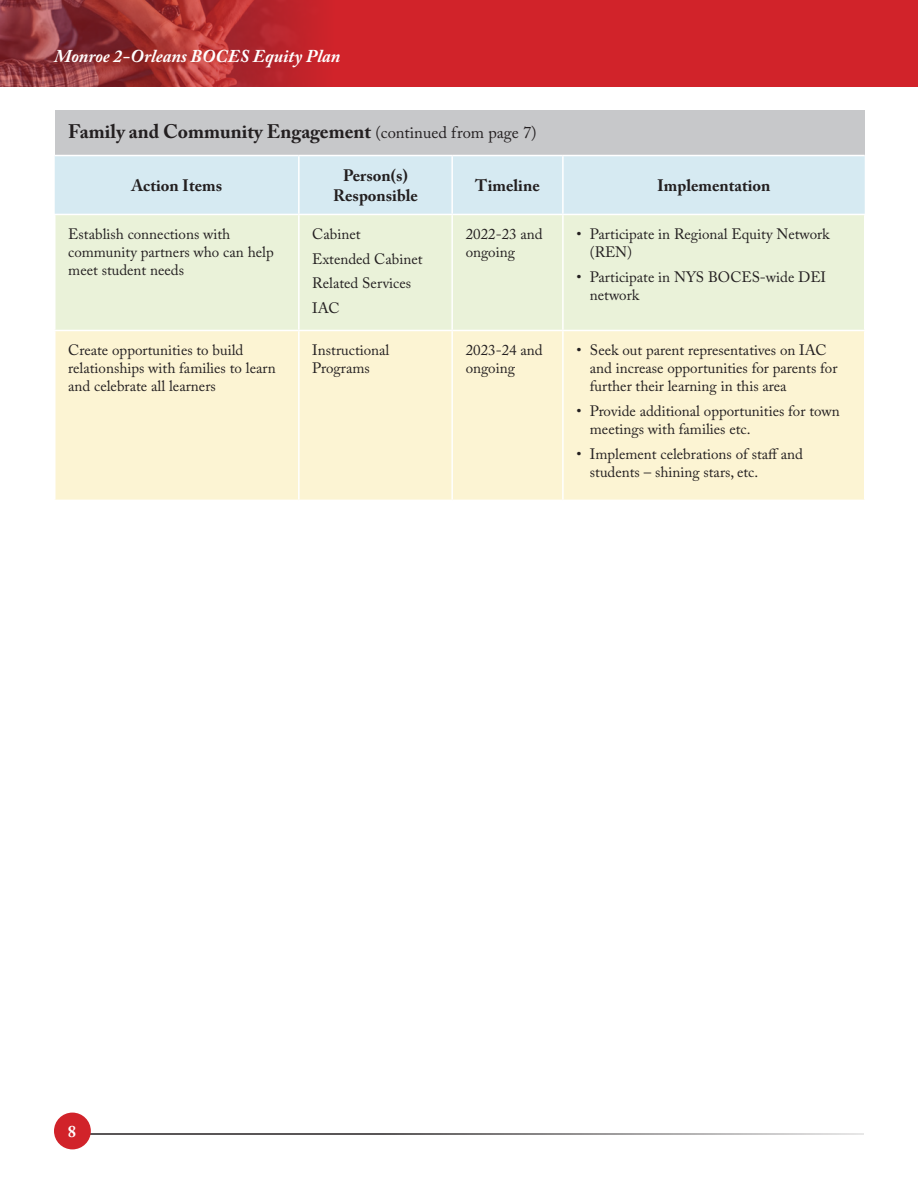
<style>
.page{position:relative;width:918px;height:1188px;background:#fff}
.page>*{position:absolute;margin:0;border:0;box-sizing:border-box;transform-origin:0 0}
.subhead_13{font:700 19.5px "Adobe Caslon Pro";color:#231f20}
.t1{font:italic 700 18px "Adobe Caslon Pro";color:#fff}
.titles{font:700 16.5px/19.8px "Adobe Caslon Pro";color:#231f20;text-align:center}
.t2{font:700 16.5px "Adobe Caslon Pro";color:#fff}
.body_2{font:15px/18px "Adobe Caslon Pro";color:#231f20}
.s1{font-weight:400;font-size:16.5px}
</style>
<div class="page">
<hr style="left:56px;top:1133px;width:808px;height:2px;background:#231f20">
<div style="left:0;top:0;width:918px;height:86px;background:#d1232a"></div>
<div style="left:54px;top:1113px;width:37px;height:36px;background:#d1232a;border-radius:50%"></div>
<img style="left:0;top:0;width:316px;height:86px">
<div style="left:55px;top:110px;width:810px;height:46px;background:#c7c8ca"></div>
<div style="left:55px;top:156px;width:810px;height:58px;background:#d6eaf2"></div>
<div style="left:56px;top:215px;width:808px;height:115px;background:#eaf2d9"></div>
<div style="left:56px;top:331px;width:808px;height:169px;background:#fcf4d3"></div>
<hr style="left:55px;top:155px;width:244px;height:1px;background:#fff">
<hr style="left:299px;top:155px;width:153px;height:1px;background:#fff">
<hr style="left:298px;top:156px;width:2px;height:58px;background:#fff">
<hr style="left:452px;top:155px;width:111px;height:1px;background:#fff">
<hr style="left:451px;top:156px;width:2px;height:58px;background:#fff">
<hr style="left:563px;top:155px;width:302px;height:1px;background:#fff">
<hr style="left:562px;top:156px;width:2px;height:58px;background:#fff">
<hr style="left:298px;top:215px;width:2px;height:115px;background:#fff">
<hr style="left:451px;top:215px;width:2px;height:115px;background:#fff">
<hr style="left:562px;top:215px;width:2px;height:115px;background:#fff">
<hr style="left:298px;top:331px;width:2px;height:169px;background:#fff">
<hr style="left:451px;top:331px;width:2px;height:169px;background:#fff">
<hr style="left:562px;top:331px;width:2px;height:169px;background:#fff">
<p class="t1" style="left:54px;top:45px;width:288px">Monroe 2-Orleans BOCES Equity Plan</p>
<p class="subhead_13" style="left:68px;top:120px;width:470px">Family and Community Engagement <span class="s1">(continued from page 7)</span></p>
<p class="titles" style="left:131px;top:175px;width:92px">Action Items</p>
<p class="titles" style="left:333px;top:166px;width:86px">Person(s)<br>Responsible</p>
<p class="titles" style="left:475px;top:175px;width:66px">Timeline</p>
<p class="titles" style="left:657px;top:175px;width:115px">Implementation</p>
<p class="body_2" style="left:68px;top:225px;width:207px">Establish connections with community partners who can help meet student needs</p>
<p class="body_2" style="left:312px;top:225px;width:50px">Cabinet</p>
<p class="body_2" style="left:466px;top:225px;width:79px">2022-23 and</p>
<p class="body_2" style="left:466px;top:243px;width:51px">ongoing</p>
<p class="body_2" style="left:590px;top:225px;width:241px;text-indent:-14px">• Participate in Regional Equity Network (REN)</p>
<p class="body_2" style="left:590px;top:268px;width:238px;text-indent:-14px">• Participate in NYS BOCES-wide DEI network</p>
<p class="body_2" style="left:312px;top:250px;width:112px">Extended Cabinet</p>
<p class="body_2" style="left:312px;top:274px;width:100px">Related Services</p>
<p class="body_2" style="left:312px;top:299px;width:29px">IAC</p>
<p class="body_2" style="left:68px;top:341px;width:209px">Create opportunities to build relationships with families to learn and celebrate all learners</p>
<p class="body_2" style="left:312px;top:341px;width:79px">Instructional<br>Programs</p>
<p class="body_2" style="left:466px;top:341px;width:79px">2023-24 and</p>
<p class="body_2" style="left:466px;top:359px;width:51px">ongoing</p>
<p class="body_2" style="left:590px;top:341px;width:249px;text-indent:-14px">• Seek out parent representatives on IAC and increase opportunities for parents for further their learning in this area</p>
<p class="body_2" style="left:590px;top:402px;width:251px;text-indent:-14px">• Provide additional opportunities for town meetings with families etc.</p>
<p class="body_2" style="left:590px;top:444px;width:215px;text-indent:-14px">• Implement celebrations of staff and students – shining stars, etc.</p>
<p class="t2" style="left:68px;top:1122px;width:10px">8</p>
</div>
